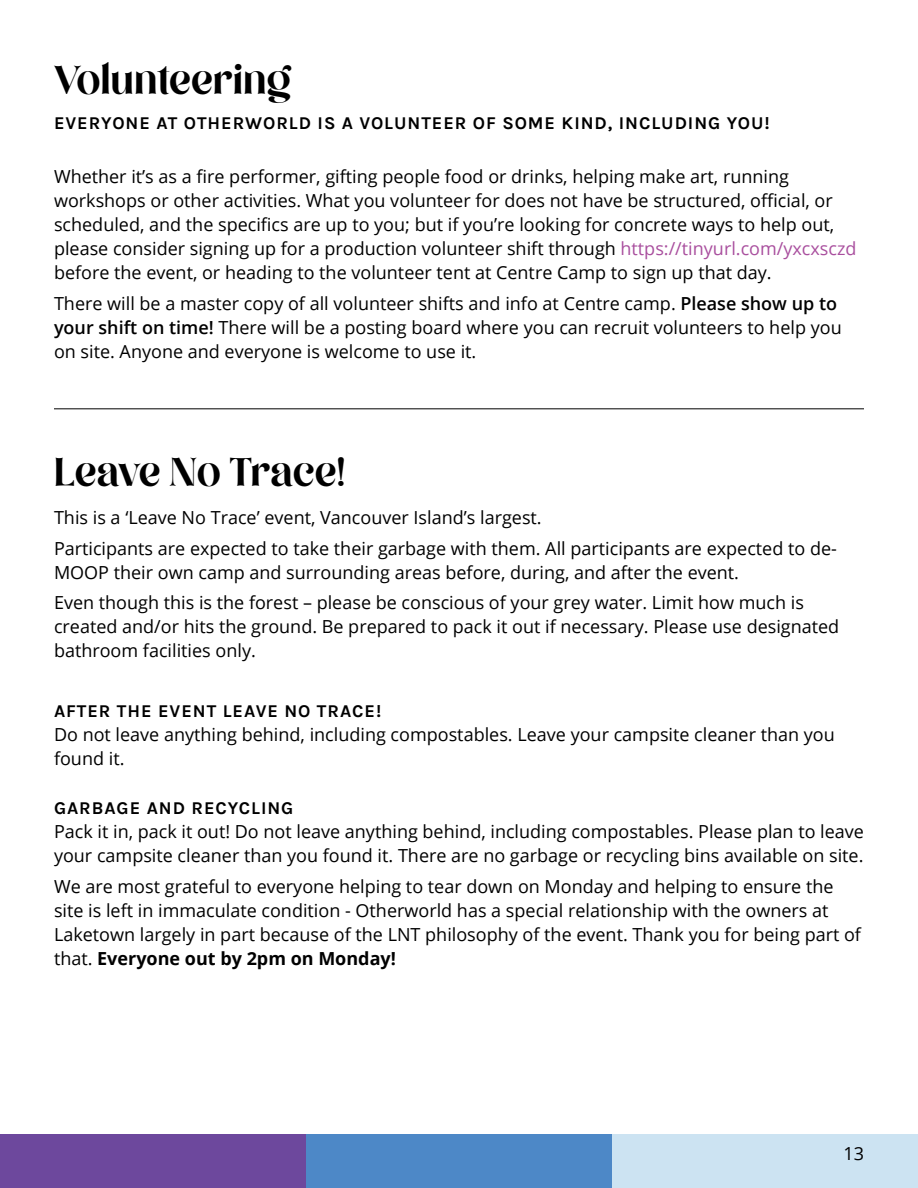
<style>
.page{position:relative;width:918px;height:1188px;background:#fff}
.page>*{position:absolute;margin:0;border:0;box-sizing:border-box;transform-origin:0 0}
.t1{font:45px "Million Dreams";color:#000}
.t2{font:18px/24px "Open Sans";color:#000}
.t3{font:18px "Karla";letter-spacing:.055em;color:#000}
.s1{color:#a94f9e}
.s2{font-weight:600}
.s3{font-weight:700}
</style>
<div class="page">
<div style="left:0;top:1134px;width:306px;height:54px;background:#6d489d"></div>
<div style="left:306px;top:1134px;width:306px;height:54px;background:#4d88c7"></div>
<div style="left:612px;top:1134px;width:306px;height:54px;background:#cce3f2"></div>
<hr style="left:54px;top:408px;width:810px;height:1px;background:#000">
<h1 class="t1" style="left:54px;top:52px;width:239px">Volunteering</h1>
<p class="t3" style="left:54px;top:111px;width:717px">EVERYONE AT OTHERWORLD IS A VOLUNTEER OF SOME KIND, INCLUDING YOU!</p>
<p class="t2" style="left:54px;top:164px;width:804px">Whether it’s as a fire performer, gifting people food or drinks, helping make art, running workshops or other activities. What you volunteer for does not have be structured, official, or scheduled, and the specifics are up to you; but if you’re looking for concrete ways to help out, please consider signing up for a production volunteer shift through <span class="s1">https://tinyurl.com/yxcxsczd </span>before the event, or heading to the volunteer tent at Centre Camp to sign up that day.</p>
<p class="t2" style="left:54px;top:291px;width:789px">There will be a master copy of all volunteer shifts and info at Centre camp. <span class="s2">Please show up to your shift on time!</span> There will be a posting board where you can recruit volunteers to help you on site. Anyone and everyone is welcome to use it.</p>
<h1 class="t1" style="left:54px;top:445px;width:293px">Leave No Trace!</h1>
<p class="t2" style="left:54px;top:502px;width:784px;line-height:30.8px">This is a ‘Leave No Trace’ event, Vancouver Island’s largest.<br>Participants are expected to take their garbage with them. All participants are expected to de-</p>
<p class="t2" style="left:54px;top:556px;width:752px;line-height:30.8px">MOOP their own camp and surrounding areas before, during, and after the event.<br>Even though this is the forest – please be conscious of your grey water. Limit how much is</p>
<p class="t2" style="left:54px;top:614px;width:787px">created and/or hits the ground. Be prepared to pack it out if necessary. Please use designated bathroom facilities only.</p>
<p class="t3" style="left:54px;top:699px;width:329px">AFTER THE EVENT LEAVE NO TRACE!</p>
<p class="t2" style="left:54px;top:722px;width:782px">Do not leave anything behind, including compostables. Leave your campsite cleaner than you found it.</p>
<p class="t3" style="left:54px;top:797px;width:241px">GARBAGE AND RECYCLING</p>
<p class="t2" style="left:54px;top:819px;width:812px">Pack it in, pack it out! Do not leave anything behind, including compostables. Please plan to leave your campsite cleaner than you found it. There are no garbage or recycling bins available on site.</p>
<p class="t2" style="left:54px;top:874px;width:809px">We are most grateful to everyone helping to tear down on Monday and helping to ensure the site is left in immaculate condition - Otherworld has a special relationship with the owners at Laketown largely in part because of the LNT philosophy of the event. Thank you for being part of that. <span class="s3">Everyone out by 2pm on Monday!</span></p>
<p class="t2" style="left:843px;top:1141px;width:22px">13</p>
</div>
